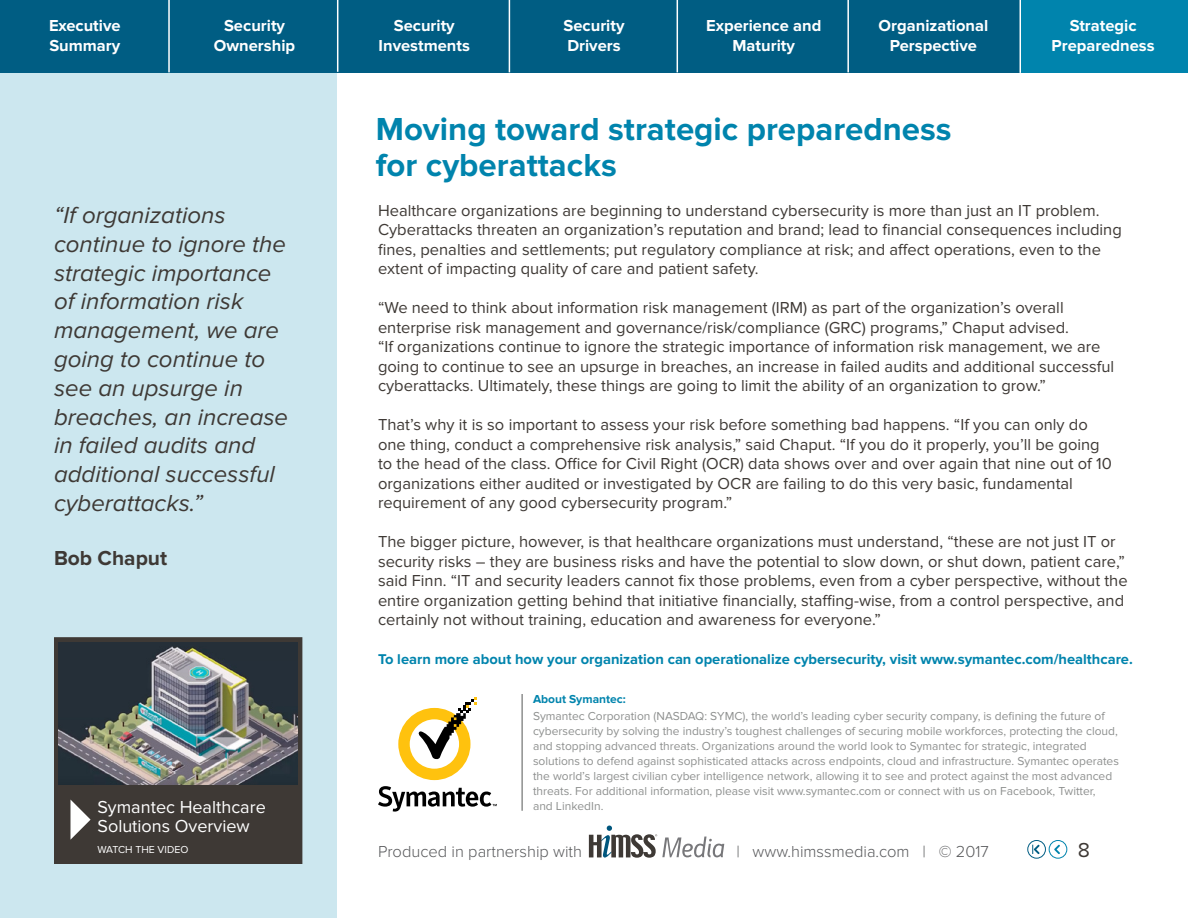
<style>
.page{position:relative;width:1188px;height:918px;background:#fff}
.page>*{position:absolute;margin:0;border:0;box-sizing:border-box;transform-origin:0 0}
.t1{font:700 33px/36px "Proxima Nova";color:#0084ad}
.t2{font:italic 24px/28.8px "Proxima Nova";color:#3e3935}
.t3{font:700 21px "Proxima Nova";color:#3e3935}
.t4{font:21px "Proxima Nova";color:#3e3935}
.t5{font:18px/19.5px "Proxima Nova";color:#fff}
.t6{font:16.5px/19.5px "Proxima Nova";color:#3e3935}
.t7{font:700 16.5px/19.8px "Proxima Nova";color:#fff;text-align:center}
.t8{font:300 16.5px "Proxima Nova";color:#58595b}
.t9{font:700 14.7px "Proxima Nova";color:#0084ad}
.t10{font:12px/15px "Proxima Nova";color:#8e908f}
.t11{font:700 12px "Proxima Nova";color:#0084ad}
.t12{font:10.5px "Proxima Nova";color:#fff}
</style>
<div class="page">
<div style="left:0;top:0;width:337px;height:918px;background:#cce7ef"></div>
<div style="left:54px;top:637px;width:248px;height:227px;background:#3e3935"></div>
<img style="left:58px;top:642px;width:240px;height:142px">
<div style="left:1049px;top:840px;width:18px;height:19px;border:1px solid #0084ad;border-radius:50%"></div>
<svg style="left:1054px;top:845px;width:6px;height:9px"></svg>
<svg style="left:589px;top:826px;width:135px;height:32px"></svg>
<hr style="left:521px;top:694px;width:2px;height:117px;background:#8e908f">
<svg style="left:378px;top:786px;width:119px;height:26px"></svg>
<svg style="left:398px;top:697px;width:79px;height:83px"></svg>
<div style="left:0;top:0;width:1188px;height:73px;background:#005d83"></div>
<hr style="left:168px;top:0;width:2px;height:72px;background:#fff">
<hr style="left:509px;top:0;width:1px;height:72px;background:#fff">
<hr style="left:677px;top:0;width:1px;height:72px;background:#fff">
<hr style="left:847px;top:0;width:2px;height:72px;background:#fff">
<hr style="left:337px;top:0;width:1px;height:72px;background:#fff">
<hr style="left:1020px;top:0;width:1px;height:73px;background:#fff">
<div style="left:1021px;top:0;width:167px;height:73px;background:#0084ad"></div>
<svg style="left:70px;top:800px;width:21px;height:40px"></svg>
<div style="left:1027px;top:840px;width:19px;height:19px;border:1px solid #005d83;border-radius:50%"></div>
<svg style="left:1032px;top:845px;width:8px;height:9px"></svg>
<p class="t7" style="left:49px;top:16px;width:73px;text-align:left">Executive<br>Summary</p>
<p class="t7" style="left:214px;top:16px;width:83px">Security<br>Ownership</p>
<p class="t7" style="left:379px;top:16px;width:93px">Security<br>Investments</p>
<p class="t7" style="left:564px;top:16px;width:62px;text-align:left">Security<br>Drivers</p>
<p class="t7" style="left:706px;top:16px;width:117px">Experience and<br>Maturity</p>
<p class="t7" style="left:879px;top:16px;width:111px">Organizational<br>Perspective</p>
<p class="t7" style="left:1052px;top:16px;width:105px">Strategic<br>Preparedness</p>
<h2 class="t2" style="left:54px;top:201px;width:236px">“If organizations continue to ignore the strategic importance of information risk management, we are going to continue to see an upsurge in breaches, an increase in failed audits and additional successful cyberattacks.”</h2>
<p class="t3" style="left:54px;top:546px;width:115px">Bob Chaput</p>
<p class="t5" style="left:98px;top:798px;width:170px">Symantec Healthcare<br>Solutions Overview</p>
<p class="t12" style="left:98px;top:844px;width:92px">WATCH THE VIDEO</p>
<h1 class="t1" style="left:376px;top:111px;width:577px">Moving toward strategic preparedness for cyberattacks</h1>
<p class="t6" style="left:378px;top:201px;width:745px">Healthcare organizations are beginning to understand cybersecurity is more than just an IT problem.<br>Cyberattacks threaten an organization’s reputation and brand; lead to financial consequences including fines, penalties and settlements; put regulatory compliance at risk; and affect operations, even to the extent of impacting quality of care and patient safety.</p>
<p class="t6" style="left:378px;top:298px;width:738px">“We need to think about information risk management (IRM) as part of the organization’s overall enterprise risk management and governance/risk/compliance (GRC) programs,” Chaput advised.<br>“If organizations continue to ignore the strategic importance of information risk management, we are going to continue to see an upsurge in breaches, an increase in failed audits and additional successful cyberattacks. Ultimately, these things are going to limit the ability of an organization to grow.”</p>
<p class="t6" style="left:378px;top:415px;width:735px">That’s why it is so important to assess your risk before something bad happens. “If you can only do one thing, conduct a comprehensive risk analysis,” said Chaput. “If you do it properly, you’ll be going to the head of the class. Office for Civil Right (OCR) data shows over and over again that nine out of 10 organizations either audited or investigated by OCR are failing to do this very basic, fundamental requirement of any good cybersecurity program.”</p>
<p class="t6" style="left:378px;top:532px;width:751px">The bigger picture, however, is that healthcare organizations must understand, “these are not just IT or security risks – they are business risks and have the potential to slow down, or shut down, patient care,” said Finn. “IT and security leaders cannot fix those problems, even from a cyber perspective, without the entire organization getting behind that initiative financially, staffing-wise, from a control perspective, and certainly not without training, education and awareness for everyone.”</p>
<p class="t9" style="left:378px;top:651px;width:756px">To learn more about how your organization can operationalize cybersecurity, visit www.symantec.com/healthcare.</p>
<p class="t11" style="left:533px;top:693px;width:94px">About Symantec:</p>
<p class="t10" style="left:533px;top:708px;width:587px">Symantec Corporation (NASDAQ: SYMC), the world’s leading cyber security company, is defining the future of cybersecurity by solving the industry’s toughest challenges of securing mobile workforces, protecting the cloud, and stopping advanced threats. Organizations around the world look to Symantec for strategic, integrated solutions to defend against sophisticated attacks across endpoints, cloud and infrastructure. Symantec operates the world’s largest civilian cyber intelligence network, allowing it to see and protect against the most advanced threats. For additional information, please visit www.symantec.com or connect with us on Facebook, Twitter,<br>and LinkedIn.</p>
<p class="t8" style="left:378px;top:842px;width:206px">Produced in partnership with</p>
<p class="t8" style="left:736px;top:842px;width:254px">| www.himssmedia.com | © 2017</p>
<p class="t4" style="left:1078px;top:838px;width:14px">8</p>
</div>
